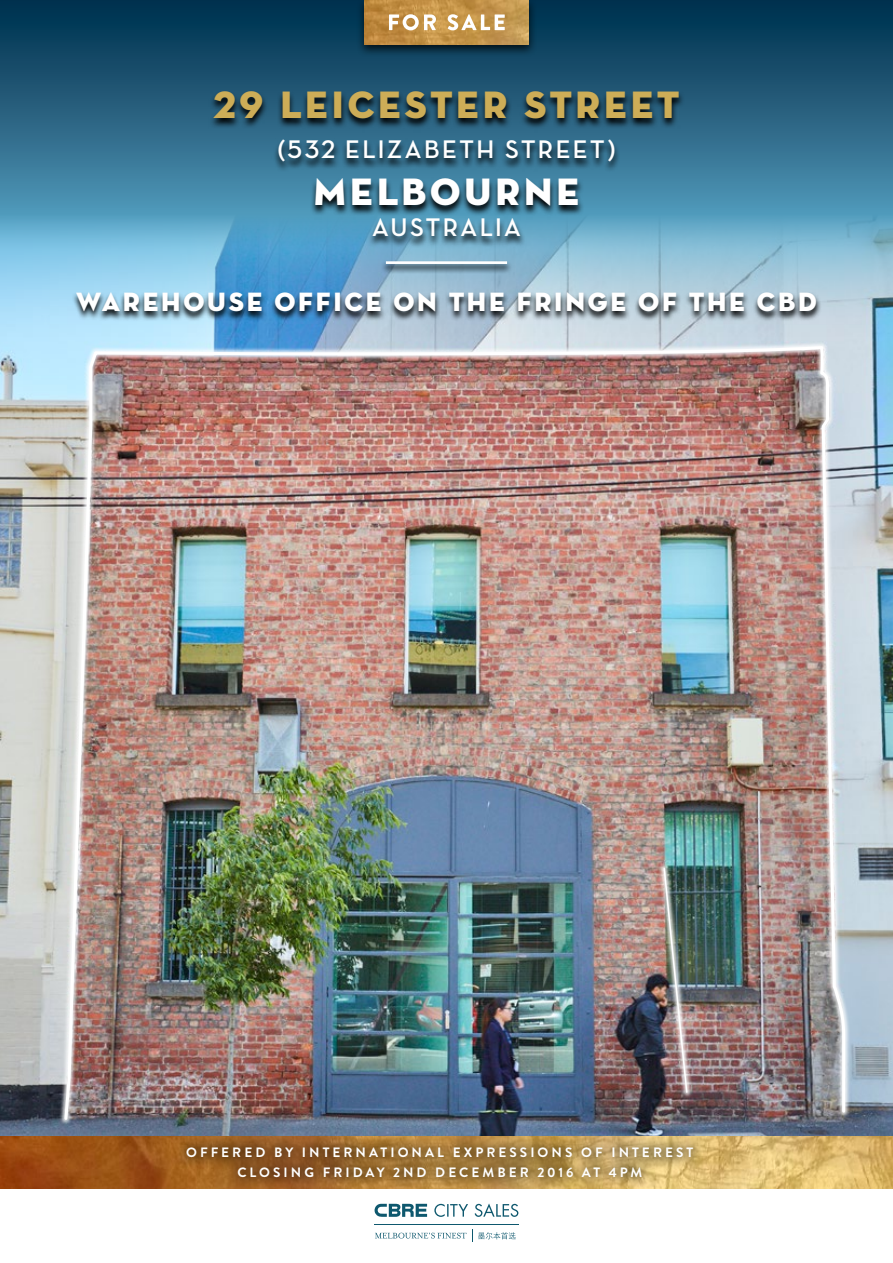
<style>
.page{position:relative;width:893px;height:1263px;background:#fff}
.page>*{position:absolute;margin:0;border:0;box-sizing:border-box;transform-origin:0 0}
.t1{font:38.85px "Neutraface Display Titling";letter-spacing:.095em;color:#cdad57}
.t2{font:38.85px "Neutraface Display Titling";letter-spacing:.105em;color:#fff}
.t3{font:27px "Neutraface Display Titling";letter-spacing:.1em;color:#fff}
.t4{font:700 25.95px "Neutraface Display";letter-spacing:.09em;color:#fff}
.t5{font:700 13.5px/19.5px "Brandon Grotesque";letter-spacing:.225em;color:#fff;text-align:center}
</style>
<div class="page">
<img style="left:0;top:451px;width:893px;height:685px">
<svg style="left:0;top:0;width:893px;height:451px;background:#5085a1"></svg>
<img style="left:0;top:1136px;width:893px;height:52px">
<div style="left:356px;top:0;width:181px;height:58px;background:#000;opacity:.75"></div>
<img style="left:364px;top:0;width:165px;height:45px">
<svg style="left:389px;top:14px;width:116px;height:16px"></svg>
<svg style="left:71px;top:291px;width:751px;height:31px;background:#748fa0"></svg>
<svg style="left:381px;top:261px;width:131px;height:14px"></svg>
<hr style="left:386px;top:261px;width:121px;height:3px;background:#fff">
<svg style="left:208px;top:90px;width:477px;height:158px;background:#376d88"></svg>
<img style="left:63px;top:344px;width:784px;height:898px">
<h1 class="t1" style="left:213px;top:80px;width:468px">29 LEICESTER STREET</h1>
<h3 class="t4" style="left:277px;top:135px;width:340px">(532 ELIZABETH STREET)</h3>
<h1 class="t2" style="left:314px;top:167px;width:267px">MELBOURNE</h1>
<h3 class="t4" style="left:372px;top:213px;width:150px">AUSTRALIA</h3>
<h2 class="t3" style="left:76px;top:284px;width:742px">WAREHOUSE OFFICE ON THE FRINGE OF THE CBD</h2>
<p class="t5" style="left:186px;top:1143px;width:509px">OFFERED BY INTERNATIONAL EXPRESSIONS OF INTEREST<br>CLOSING FRIDAY 2ND DECEMBER 2016 AT 4PM</p>
</div>
